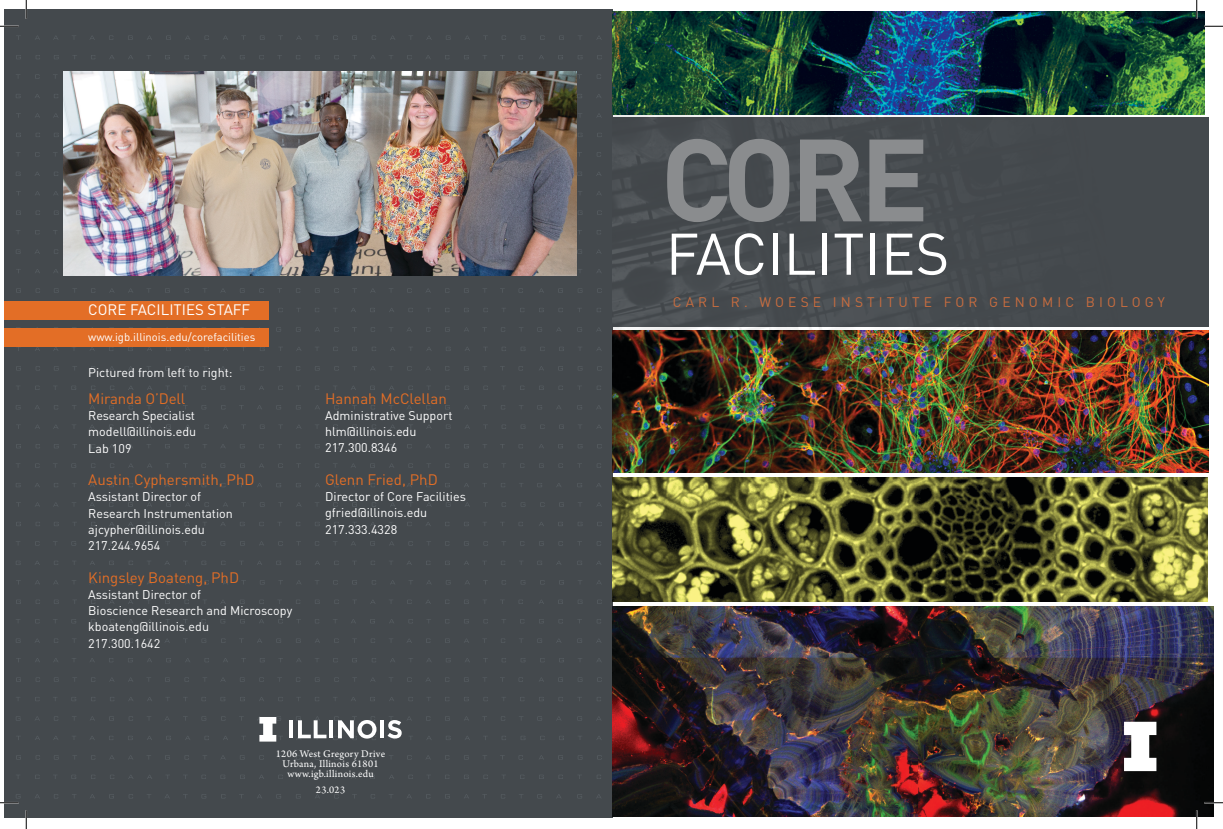
<style>
.page{position:relative;width:1223px;height:829px;background:#fff}
.page>*{position:absolute;margin:0;border:0;box-sizing:border-box;transform-origin:0 0}
.t1{font:700 114.88px "DIN Pro";color:#8a8c8e}
.t2{font:57.75px "DIN Pro";color:#fff}
.t3{font:15px "DIN Pro";color:#e36e26}
.t4{font:15px "DIN Pro";color:#fff}
.t5{font:13.75px "DIN Pro";letter-spacing:.3em;color:#c96d3f}
.t6{font:12.5px/16.2px "DIN Pro";color:#fff}
.t7{font:11.25px "DIN Pro";color:#fff}
.t8{font:10.75px "Arno Pro";letter-spacing:.025em;color:#fff}
</style>
<div class="page">
<div style="left:4px;top:9px;width:608px;height:809px;background:#44494d"></div>
<svg style="left:16px;top:288px;width:5px;height:5px"></svg>
<svg style="left:16px;top:677px;width:5px;height:5px"></svg>
<svg style="left:577px;top:249px;width:5px;height:5px"></svg>
<svg style="left:54px;top:288px;width:5px;height:5px"></svg>
<svg style="left:165px;top:288px;width:5px;height:5px"></svg>
<svg style="left:240px;top:288px;width:5px;height:5px"></svg>
<svg style="left:315px;top:288px;width:5px;height:5px"></svg>
<svg style="left:464px;top:288px;width:5px;height:5px"></svg>
<svg style="left:558px;top:288px;width:5px;height:5px"></svg>
<svg style="left:276px;top:327px;width:5px;height:5px"></svg>
<svg style="left:296px;top:327px;width:5px;height:5px"></svg>
<svg style="left:445px;top:327px;width:5px;height:5px"></svg>
<svg style="left:537px;top:327px;width:5px;height:5px"></svg>
<svg style="left:577px;top:327px;width:5px;height:5px"></svg>
<svg style="left:352px;top:425px;width:5px;height:4px"></svg>
<svg style="left:559px;top:425px;width:5px;height:4px"></svg>
<svg style="left:71px;top:463px;width:5px;height:5px"></svg>
<svg style="left:220px;top:463px;width:5px;height:5px"></svg>
<svg style="left:240px;top:463px;width:5px;height:5px"></svg>
<svg style="left:370px;top:463px;width:5px;height:5px"></svg>
<svg style="left:408px;top:463px;width:5px;height:5px"></svg>
<svg style="left:464px;top:463px;width:5px;height:5px"></svg>
<svg style="left:483px;top:463px;width:5px;height:5px"></svg>
<svg style="left:539px;top:463px;width:5px;height:5px"></svg>
<svg style="left:558px;top:463px;width:5px;height:5px"></svg>
<svg style="left:128px;top:502px;width:5px;height:5px"></svg>
<svg style="left:166px;top:502px;width:5px;height:5px"></svg>
<svg style="left:260px;top:502px;width:5px;height:5px"></svg>
<svg style="left:352px;top:502px;width:5px;height:5px"></svg>
<svg style="left:559px;top:502px;width:5px;height:5px"></svg>
<svg style="left:54px;top:677px;width:5px;height:5px"></svg>
<svg style="left:165px;top:677px;width:5px;height:5px"></svg>
<svg style="left:240px;top:677px;width:5px;height:5px"></svg>
<svg style="left:315px;top:677px;width:5px;height:5px"></svg>
<svg style="left:464px;top:677px;width:5px;height:5px"></svg>
<svg style="left:558px;top:677px;width:5px;height:5px"></svg>
<img style="left:612px;top:58px;width:597px;height:410px">
<img style="left:612px;top:606px;width:601px;height:211px">
<img style="left:612px;top:331px;width:596px;height:142px">
<img style="left:612px;top:477px;width:595px;height:125px">
<img style="left:612px;top:11px;width:592px;height:103px">
<div style="left:4px;top:301px;width:264px;height:19px;background:#e36e26"></div>
<div style="left:4px;top:328px;width:264px;height:19px;background:#e36e26"></div>
<img style="left:63px;top:71px;width:513px;height:205px">
<svg style="left:1124px;top:722px;width:32px;height:49px"></svg>
<hr style="left:289px;top:720px;width:4px;height:18px;background:#fff">
<svg style="left:296px;top:716px;width:30px;height:24px"></svg>
<hr style="left:329px;top:720px;width:4px;height:18px;background:#fff">
<svg style="left:333px;top:716px;width:43px;height:24px"></svg>
<hr style="left:380px;top:720px;width:4px;height:18px;background:#fff">
<svg style="left:387px;top:716px;width:24px;height:24px"></svg>
<svg style="left:257px;top:716px;width:24px;height:25px"></svg>
<svg style="left:0;top:25px;width:19px;height:2px"></svg>
<svg style="left:1204px;top:25px;width:18px;height:2px"></svg>
<svg style="left:0;top:794px;width:21px;height:9px"></svg>
<svg style="left:1204px;top:802px;width:18px;height:1px"></svg>
<svg style="left:25px;top:0;width:2px;height:19px"></svg>
<svg style="left:25px;top:810px;width:2px;height:19px"></svg>
<svg style="left:1195px;top:0;width:2px;height:19px"></svg>
<svg style="left:1195px;top:810px;width:2px;height:19px"></svg>
<p class="t4" style="left:88px;top:300px;width:164px">CORE FACILITIES STAFF</p>
<p class="t7" style="left:88px;top:329px;width:169px">www.igb.illinois.edu/corefacilities</p>
<p class="t6" style="left:88px;top:363px;width:146px">Pictured from left to right:</p>
<p class="t3" style="left:88px;top:388px;width:99px">Miranda O’Dell</p>
<p class="t6" style="left:88px;top:407px;width:109px">Research Specialist modell@illinois.edu</p>
<p class="t6" style="left:88px;top:439px;width:45px">Lab 109</p>
<p class="t3" style="left:88px;top:469px;width:168px">Austin Cyphersmith, PhD</p>
<p class="t6" style="left:88px;top:488px;width:146px">Assistant Director of<br>Research Instrumentation</p>
<p class="t6" style="left:88px;top:521px;width:118px">ajcypher@illinois.edu</p>
<p class="t6" style="left:88px;top:537px;width:73px">217.244.9654</p>
<p class="t3" style="left:88px;top:567px;width:152px">Kingsley Boateng, PhD</p>
<p class="t6" style="left:88px;top:586px;width:205px">Assistant Director of<br>Bioscience Research and Microscopy</p>
<p class="t6" style="left:88px;top:618px;width:122px">kboateng@illinois.edu</p>
<p class="t6" style="left:88px;top:634px;width:73px">217.300.1642</p>
<p class="t3" style="left:325px;top:388px;width:123px">Hannah McClellan</p>
<p class="t6" style="left:325px;top:406px;width:129px">Administrative Support</p>
<p class="t6" style="left:325px;top:423px;width:93px">hlm@illinois.edu</p>
<p class="t6" style="left:325px;top:439px;width:74px">217.300.8346</p>
<p class="t3" style="left:325px;top:469px;width:114px">Glenn Fried, PhD</p>
<p class="t6" style="left:325px;top:488px;width:142px">Director of Core Facilities</p>
<p class="t6" style="left:325px;top:504px;width:104px">gfried@illinois.edu</p>
<p class="t6" style="left:325px;top:520px;width:74px">217.333.4328</p>
<p class="t8" style="left:276px;top:748px;width:111px">1206 West Gregory Drive</p>
<p class="t8" style="left:282px;top:757px;width:98px">Urbana, Illinois 61801</p>
<p class="t8" style="left:287px;top:767px;width:88px">www.igb.illinois.edu</p>
<p class="t8" style="left:316px;top:783px;width:31px">23.023</p>
<p class="t1" style="left:660px;top:102px;width:270px">CORE</p>
<p class="t2" style="left:665px;top:215px;width:285px">FACILITIES</p>
<p class="t5" style="left:673px;top:292px;width:493px">CARL R. WOESE INSTITUTE FOR GENOMIC BIOLOGY</p>
</div>
